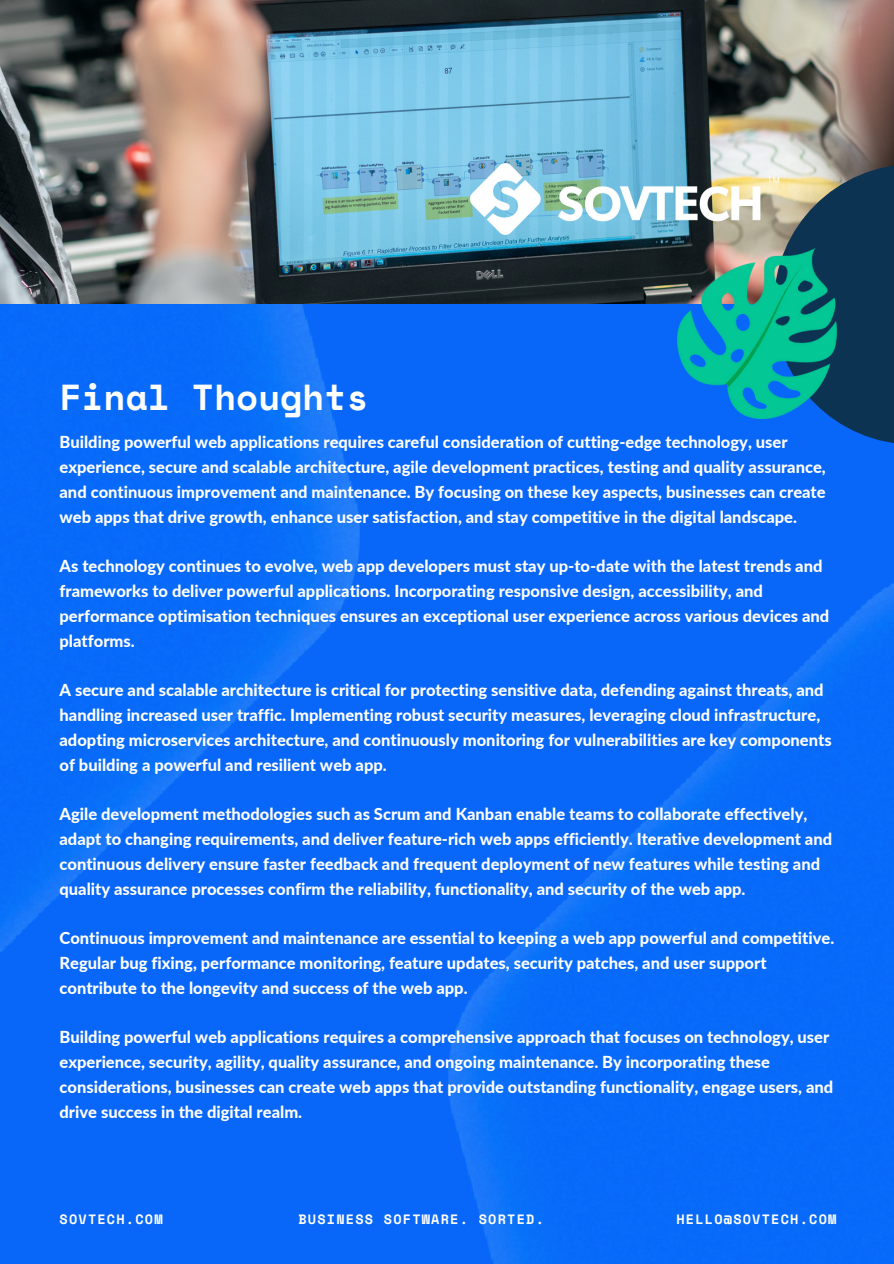
<style>
.page{position:relative;width:894px;height:1264px;background:#fff}
.page>*{position:absolute;margin:0;border:0;box-sizing:border-box;transform-origin:0 0}
.t1{font:700 36px "Space Mono";color:#fff}
.t2{font:800 16.5px/24.8px "Lato";color:#fff}
.t3{font:700 13.5px "Space Mono";letter-spacing:.09em;color:#fff}
</style>
<div class="page">
<img style="left:0;top:0;width:893px;height:304px">
<img style="left:0;top:304px;width:893px;height:959px">
<svg style="left:773px;top:164px;width:120px;height:280px;background:#1b436a"></svg>
<img style="left:677px;top:248px;width:159px;height:170px">
<img style="left:444px;top:149px;width:360px;height:100px">
<p class="t1" style="left:59px;top:370px;width:310px">Final Thoughts</p>
<p class="t2" style="left:59px;top:429px;width:767px">Building powerful web applications requires careful consideration of cutting-edge technology, user experience, secure and scalable architecture, agile development practices, testing and quality assurance, and continuous improvement and maintenance. By focusing on these key aspects, businesses can create web apps that drive growth, enhance user satisfaction, and stay competitive in the digital landscape.</p>
<p class="t2" style="left:59px;top:553px;width:771px">As technology continues to evolve, web app developers must stay up-to-date with the latest trends and frameworks to deliver powerful applications. Incorporating responsive design, accessibility, and performance optimisation techniques ensures an exceptional user experience across various devices and platforms.</p>
<p class="t2" style="left:59px;top:677px;width:773px">A secure and scalable architecture is critical for protecting sensitive data, defending against threats, and handling increased user traffic. Implementing robust security measures, leveraging cloud infrastructure, adopting microservices architecture, and continuously monitoring for vulnerabilities are key components of building a powerful and resilient web app.</p>
<p class="t2" style="left:59px;top:801px;width:774px">Agile development methodologies such as Scrum and Kanban enable teams to collaborate effectively, adapt to changing requirements, and deliver feature-rich web apps efficiently. Iterative development and continuous delivery ensure faster feedback and frequent deployment of new features while testing and quality assurance processes confirm the reliability, functionality, and security of the web app.</p>
<p class="t2" style="left:59px;top:925px;width:776px">Continuous improvement and maintenance are essential to keeping a web app powerful and competitive.<br>Regular bug fixing, performance monitoring, feature updates, security patches, and user support contribute to the longevity and success of the web app.</p>
<p class="t2" style="left:59px;top:1024px;width:775px">Building powerful web applications requires a comprehensive approach that focuses on technology, user experience, security, agility, quality assurance, and ongoing maintenance. By incorporating these considerations, businesses can create web apps that provide outstanding functionality, engage users, and drive success in the digital realm.</p>
<p class="t3" style="left:59px;top:1208px;width:105px">SOVTECH.COM</p>
<p class="t3" style="left:298px;top:1208px;width:247px">BUSINESS SOFTWARE. SORTED.</p>
<p class="t3" style="left:676px;top:1208px;width:162px">HELLO@SOVTECH.COM</p>
</div>
